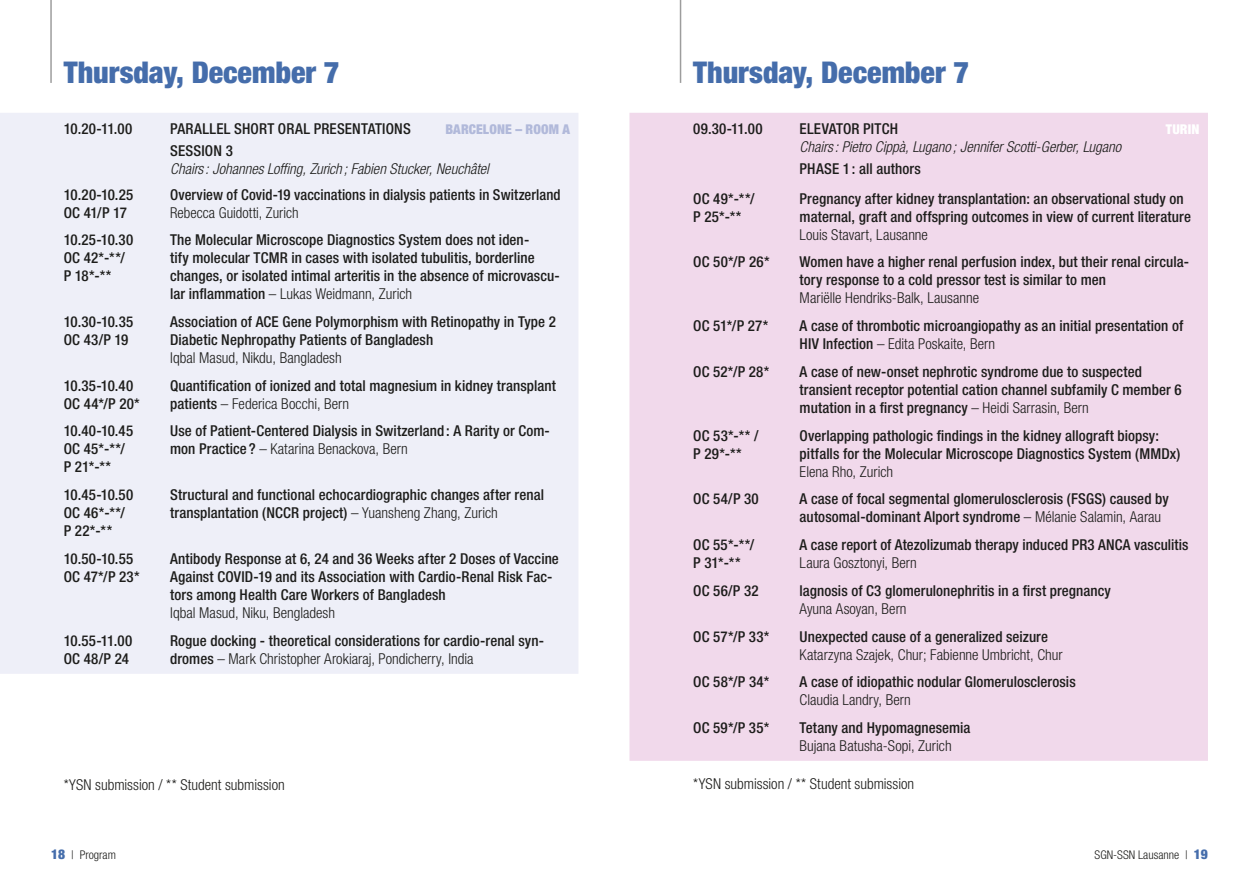
<style>
.page{position:relative;width:1259px;height:893px;background:#fff}
.page>*{position:absolute;margin:0;border:0;box-sizing:border-box;transform-origin:0 0}
.t1{font:900 condensed 30px "Helvetica Neue LT Std";color:#456dab}
.t2{font:500 condensed 15px/18px "Helvetica Neue LT Std";letter-spacing:.005em;color:#1d1d1b}
.t3{font:300 condensed 15px "Helvetica Neue LT Std";color:#1d1d1b}
.t4{font:italic 300 condensed 15px "Helvetica Neue LT Std";color:#1d1d1b}
.t5{font:500 condensed 15px/18px "Helvetica Neue LT Std";letter-spacing:-.03em;color:#1d1d1b}
.t6{font:900 condensed 13.5px "Helvetica Neue LT Std";letter-spacing:.01em;color:#b1b9da}
.t7{font:900 condensed 13.5px "Helvetica Neue LT Std";letter-spacing:.01em;color:#fff}
.t8{font:300 condensed 12px "Helvetica Neue LT Std";color:#1d1d1b}
.s1{font-weight:300}
.s2{font-weight:900;font-size:13.5px;color:#456dab}
</style>
<div class="page">
<hr style="left:50px;top:0;width:2px;height:83px;background:#9d9d9d">
<hr style="left:680px;top:0;width:1px;height:83px;background:#9d9d9d">
<div style="left:0;top:113px;width:578px;height:561px;background:#eeeff8"></div>
<div style="left:629px;top:113px;width:579px;height:648px;background:#f1d9eb"></div>
<h1 class="t1" style="left:64px;top:54px;width:277px">Thursday, December 7</h1>
<p class="t2" style="left:64px;top:120px;width:70px">10.20-11.00</p>
<p class="t2" style="left:170px;top:120px;width:242px">PARALLEL SHORT ORAL PRESENTATIONS</p>
<p class="t6" style="left:445px;top:121px;width:126px">BARCELONE – ROOM A</p>
<p class="t2" style="left:170px;top:142px;width:64px">SESSION 3</p>
<p class="t4" style="left:170px;top:160px;width:320px">Chairs: Johannes Loffing, Zurich ; Fabien Stucker, Neuchâtel</p>
<p class="t5" style="left:64px;top:185px;width:71px">10.20-10.25<br>OC 41/P 17</p>
<p class="t2" style="left:170px;top:185px;width:392px">Overview of Covid-19 vaccinations in dialysis patients in Switzerland</p>
<p class="t3" style="left:170px;top:204px;width:130px">Rebecca Guidotti, Zurich</p>
<p class="t2" style="left:64px;top:231px;width:71px">10.25-10.30<br>OC 42*-**/<br>P 18*-**</p>
<p class="t2" style="left:170px;top:231px;width:391px">The Molecular Microscope Diagnostics System does not iden-<br>tify molecular TCMR in cases with isolated tubulitis, borderline changes, or isolated intimal arteritis in the absence of microvascu&shy;lar inflammation <span class="s1">– Lukas Weidmann, Zurich</span></p>
<p class="t2" style="left:64px;top:312px;width:71px">10.30-10.35<br>OC 43/P 19</p>
<p class="t2" style="left:170px;top:312px;width:387px">Association of ACE Gene Polymorphism with Retinopathy in Type 2<br>Diabetic Nephropathy Patients of Bangladesh</p>
<p class="t3" style="left:170px;top:349px;width:173px">Iqbal Masud, Nikdu, Bangladesh</p>
<p class="t2" style="left:64px;top:376px;width:77px">10.35-10.40<br>OC 44*/P 20*</p>
<p class="t2" style="left:170px;top:376px;width:387px">Quantification of ionized and total magnesium in kidney transplant patients <span class="s1">– Federica Bocchi, Bern</span></p>
<p class="t2" style="left:64px;top:422px;width:71px">10.40-10.45<br>OC 45*-**/<br>P 21*-**</p>
<p class="t2" style="left:170px;top:422px;width:381px">Use of Patient-Centered Dialysis in Switzerland : A Rarity or Com&shy;mon Practice ? <span class="s1">– Katarina Benackova, Bern</span></p>
<p class="t2" style="left:64px;top:486px;width:71px">10.45-10.50<br>OC 46*-**/<br>P 22*-**</p>
<p class="t2" style="left:170px;top:486px;width:375px">Structural and functional echocardiographic changes after renal transplantation (NCCR project) <span class="s1">– Yuansheng Zhang, Zurich</span></p>
<p class="t2" style="left:64px;top:549px;width:77px">10.50-10.55<br>OC 47*/P 23*</p>
<p class="t2" style="left:170px;top:549px;width:390px">Antibody Response at 6, 24 and 36 Weeks after 2 Doses of Vaccine<br>Against COVID-19 and its Association with Cardio-Renal Risk Fac&shy;tors among Health Care Workers of Bangladesh</p>
<p class="t3" style="left:170px;top:604px;width:166px">Iqbal Masud, Niku, Bengladesh</p>
<p class="t2" style="left:64px;top:631px;width:70px">10.55-11.00<br>OC 48/P 24</p>
<p class="t2" style="left:170px;top:631px;width:375px">Rogue docking - theoretical considerations for cardio-renal syn&shy;dromes <span class="s1">– Mark Christopher Arokiaraj, Pondicherry, India</span></p>
<p class="t3" style="left:64px;top:776px;width:222px">*YSN submission / ** Student submission</p>
<h1 class="t1" style="left:693px;top:54px;width:277px">Thursday, December 7</h1>
<p class="t2" style="left:693px;top:120px;width:71px">09.30-11.00</p>
<p class="t2" style="left:799px;top:120px;width:100px">ELEVATOR PITCH</p>
<p class="t7" style="left:1166px;top:121px;width:35px">TURIN</p>
<p class="t4" style="left:799px;top:138px;width:323px">Chairs: Pietro Cippà, Lugano ; Jennifer Scotti-Gerber, Lugano</p>
<p class="t2" style="left:799px;top:160px;width:123px">PHASE 1 : all authors</p>
<p class="t2" style="left:693px;top:189px;width:63px">OC 49*-**/<br>P 25*-**</p>
<p class="t2" style="left:799px;top:189px;width:393px">Pregnancy after kidney transplantation: an observational study on maternal, graft and offspring outcomes in view of current literature</p>
<p class="t3" style="left:799px;top:226px;width:130px">Louis Stavart, Lausanne</p>
<p class="t2" style="left:693px;top:253px;width:78px">OC 50*/P 26*</p>
<p class="t2" style="left:799px;top:253px;width:391px">Women have a higher renal perfusion index, but their renal circula&shy;tory response to a cold pressor test is similar to men</p>
<p class="t3" style="left:799px;top:290px;width:181px">Mariëlle Hendriks-Balk, Lausanne</p>
<p class="t2" style="left:693px;top:317px;width:77px">OC 51*/P 27*</p>
<p class="t2" style="left:799px;top:317px;width:385px">A case of thrombotic microangiopathy as an initial presentation of<br>HIV Infection <span class="s1">– Edita Poskaite, Bern</span></p>
<p class="t2" style="left:693px;top:362px;width:77px">OC 52*/P 28*</p>
<p class="t2" style="left:799px;top:362px;width:383px">A case of new-onset nephrotic syndrome due to suspected transient receptor potential cation channel subfamily C member 6 mutation in a first pregnancy <span class="s1">– Heidi Sarrasin, Bern</span></p>
<p class="t2" style="left:693px;top:426px;width:67px">OC 53*-** /<br>P 29*-**</p>
<p class="t2" style="left:799px;top:426px;width:382px">Overlapping pathologic findings in the kidney allograft biopsy: pitfalls for the Molecular Microscope Diagnostics System (MMDx)</p>
<p class="t3" style="left:799px;top:463px;width:95px">Elena Rho, Zurich</p>
<p class="t2" style="left:693px;top:490px;width:67px">OC 54/P 30</p>
<p class="t2" style="left:799px;top:490px;width:370px">A case of focal segmental glomerulosclerosis (FSGS) caused by autosomal-dominant Alport syndrome <span class="s1">– Mélanie Salamin, Aarau</span></p>
<p class="t2" style="left:693px;top:536px;width:62px">OC 55*-**/<br>P 31*-**</p>
<p class="t2" style="left:799px;top:536px;width:390px">A case report of Atezolizumab therapy induced PR3 ANCA vasculitis</p>
<p class="t3" style="left:799px;top:554px;width:119px">Laura Gosztonyi, Bern</p>
<p class="t2" style="left:693px;top:581px;width:67px">OC 56/P 32</p>
<p class="t2" style="left:799px;top:581px;width:313px">lagnosis of C3 glomerulonephritis in a first pregnancy</p>
<p class="t3" style="left:799px;top:600px;width:108px">Ayuna Asoyan, Bern</p>
<p class="t2" style="left:693px;top:627px;width:78px">OC 57*/P 33*</p>
<p class="t2" style="left:799px;top:627px;width:250px">Unexpected cause of a generalized seizure</p>
<p class="t3" style="left:799px;top:646px;width:264px">Katarzyna Szajek, Chur; Fabienne Umbricht, Chur</p>
<p class="t2" style="left:693px;top:673px;width:77px">OC 58*/P 34*</p>
<p class="t2" style="left:799px;top:673px;width:278px">A case of idiopathic nodular Glomerulosclerosis</p>
<p class="t3" style="left:799px;top:691px;width:113px">Claudia Landry, Bern</p>
<p class="t2" style="left:693px;top:718px;width:78px">OC 59*/P 35*</p>
<p class="t2" style="left:799px;top:718px;width:172px">Tetany and Hypomagnesemia</p>
<p class="t3" style="left:799px;top:737px;width:153px">Bujana Batusha-Sopi, Zurich</p>
<p class="t3" style="left:693px;top:775px;width:222px">*YSN submission / ** Student submission</p>
<p class="t8" style="left:51px;top:848px;width:66px"><span class="s2">18</span> | Program</p>
<p class="t8" style="left:1094px;top:848px;width:115px">SGN-SSN Lausanne | <span class="s2">19</span></p>
</div>
